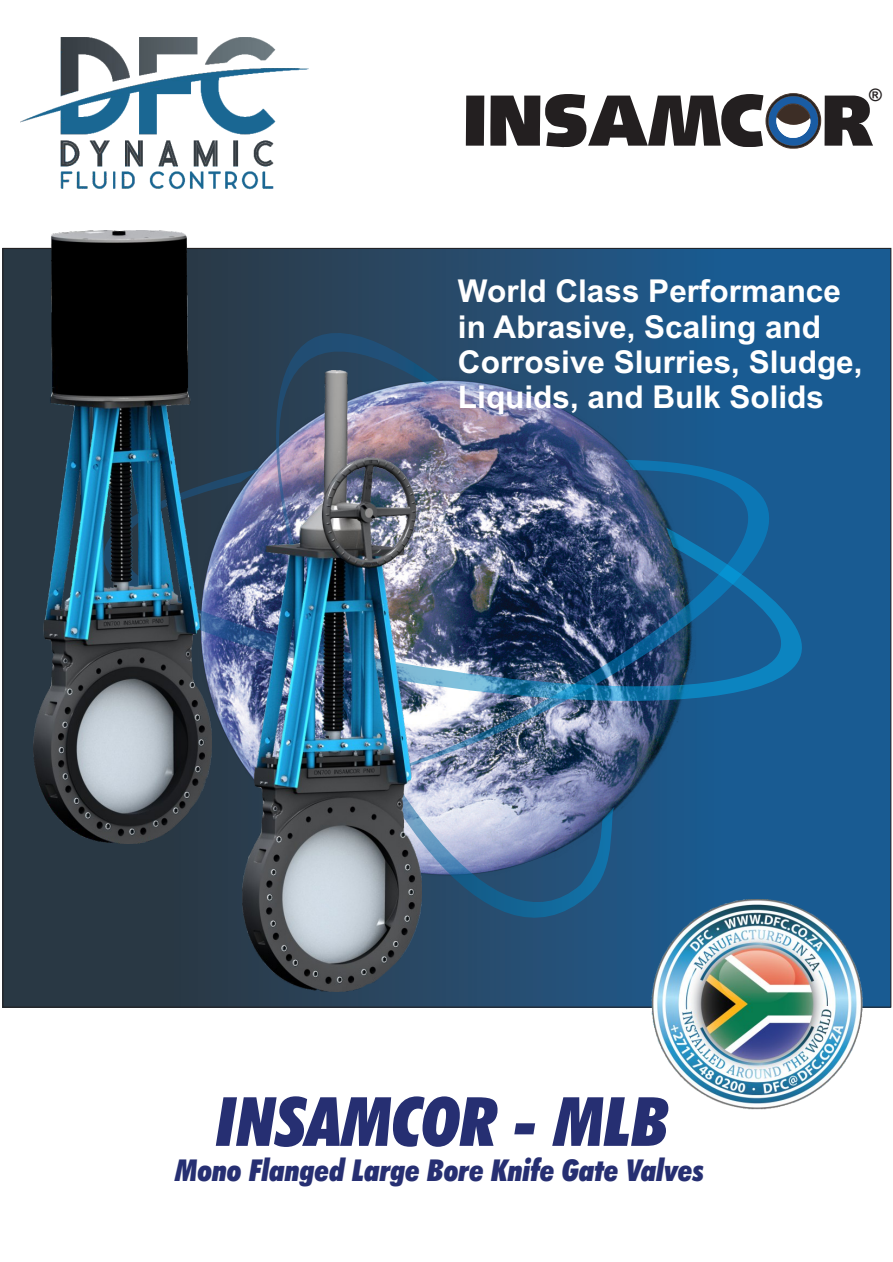
<style>
.page{position:relative;width:893px;height:1262px;background:#fff}
.page>*{position:absolute;margin:0;border:0;box-sizing:border-box;transform-origin:0 0}
.t1{font:italic 900 condensed 68.1px "Futura BT";color:#262f72}
.t2{font:700 31.5px/35.2px "Arial";color:#fff}
.t3{font:italic 900 condensed 30.15px "Futura BT";color:#262f72}
.t4{font:700 17.25px "Arial";color:#231f20}
</style>
<div class="page">
<img style="left:20px;top:38px;width:289px;height:152px">
<div style="left:466px;top:96px;width:18px;height:50px;background:#231f20"></div>
<svg style="left:490px;top:93px;width:383px;height:55px"></svg>
<div style="left:3px;top:248px;width:887px;height:759px;background:linear-gradient(to right,#2e3337,#1a609d)"></div>
<img style="left:196px;top:378px;width:499px;height:499px">
<svg style="left:615px;top:460px;width:154px;height:322px;background:#245888"></svg>
<svg style="left:211px;top:468px;width:590px;height:233px;background:#286092"></svg>
<img style="left:276px;top:333px;width:339px;height:584px">
<img style="left:34px;top:230px;width:177px;height:613px">
<img style="left:242px;top:370px;width:179px;height:621px">
<img style="left:649px;top:899px;width:216px;height:211px">
<p class="t4" style="left:869px;top:89px;width:14px">®</p>
<p class="t2" style="left:458px;top:276px;width:406px">World Class Performance in Abrasive, Scaling and<br>Corrosive Slurries, Sludge,<br>Liquids, and Bulk Solids</p>
<h1 class="t1" style="left:216px;top:1094px;width:454px">INSAMCOR - MLB</h1>
<p class="t3" style="left:175px;top:1157px;width:530px">Mono Flanged Large Bore Knife Gate Valves</p>
</div>
